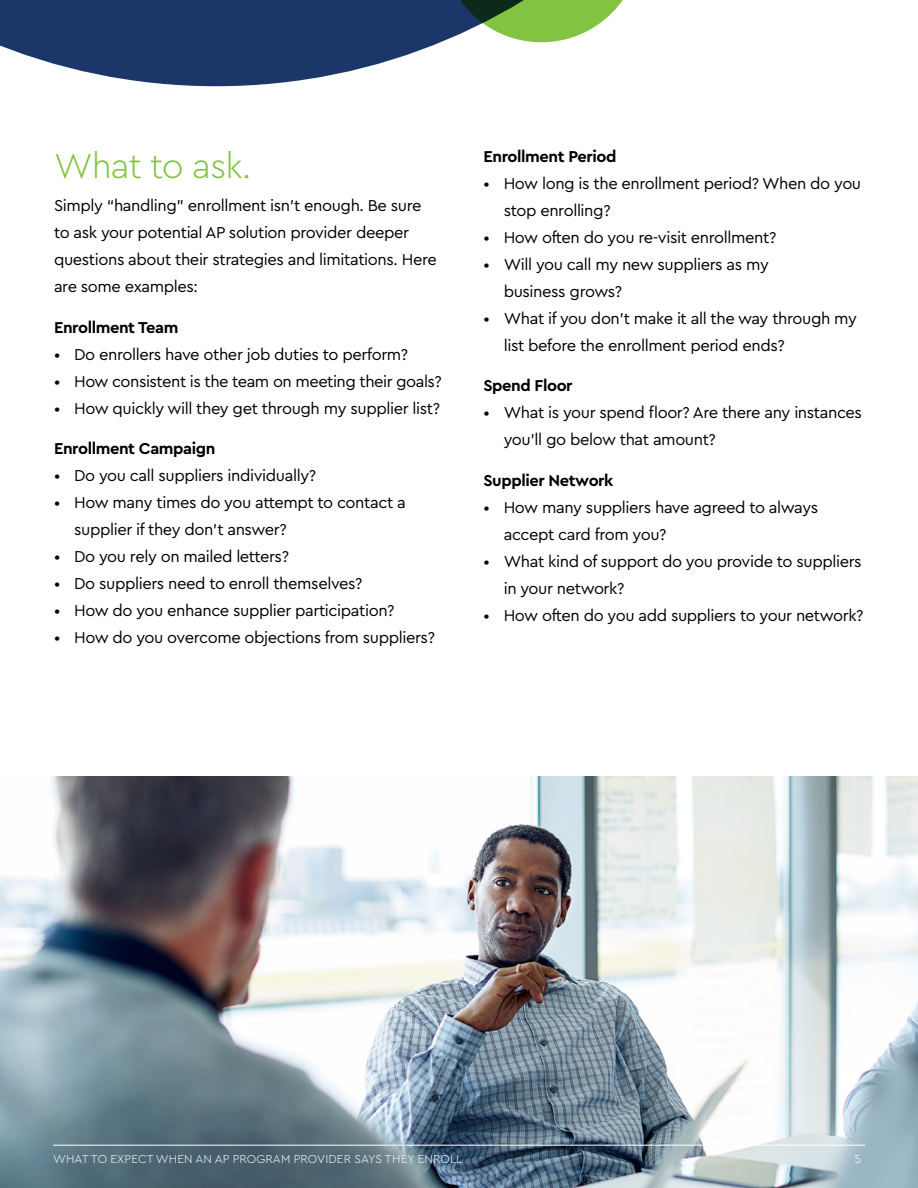
<style>
.page{position:relative;width:918px;height:1188px;background:#fff}
.page>*{position:absolute;margin:0;border:0;box-sizing:border-box;transform-origin:0 0}
.t1{font:300 36px "Cera";letter-spacing:-.025em;color:#82c341}
.t2{font:16.5px/27px "Cera";letter-spacing:-.025em;color:#000}
.t3{font:700 16.5px "Cera";letter-spacing:-.025em;color:#000}
.t4{font:300 12px "Cera";letter-spacing:.01em;color:#fff}
</style>
<div class="page">
<img style="left:0;top:777px;width:918px;height:411px">
<hr style="left:53px;top:1145px;width:812px;height:1px;background:#fff">
<svg style="left:0;top:0;width:548px;height:86px;fill:#1b3668"></svg>
<svg style="left:442px;top:0;width:181px;height:42px"></svg>
<h1 class="t1" style="left:54px;top:142px;width:199px">What to ask.</h1>
<p class="t2" style="left:54px;top:192px;width:384px">Simply “handling” enrollment isn’t enough. Be sure to ask your potential AP solution provider deeper questions about their strategies and limitations. Here are some examples:</p>
<p class="t3" style="left:54px;top:316px;width:126px">Enrollment Team</p>
<p class="t2" style="left:54px;top:340px;width:356px">• Do enrollers have other job duties to perform?</p>
<p class="t2" style="left:54px;top:367px;width:389px">• How consistent is the team on meeting their goals?</p>
<p class="t2" style="left:54px;top:394px;width:388px">• How quickly will they get through my supplier list?</p>
<p class="t3" style="left:54px;top:438px;width:163px">Enrollment Campaign</p>
<p class="t2" style="left:54px;top:462px;width:264px">• Do you call suppliers individually?</p>
<p class="t2" style="left:74px;top:489px;width:333px;text-indent:-20px">• How many times do you attempt to contact a supplier if they don’t answer?</p>
<p class="t2" style="left:54px;top:543px;width:237px">• Do you rely on mailed letters?</p>
<p class="t2" style="left:54px;top:570px;width:310px">• Do suppliers need to enroll themselves?</p>
<p class="t2" style="left:54px;top:597px;width:342px">• How do you enhance supplier participation?</p>
<p class="t2" style="left:54px;top:624px;width:383px">• How do you overcome objections from suppliers?</p>
<p class="t3" style="left:483px;top:145px;width:135px">Enrollment Period</p>
<p class="t2" style="left:504px;top:169px;width:359px;text-indent:-20px">• How long is the enrollment period? When do you stop enrolling?</p>
<p class="t2" style="left:483px;top:223px;width:294px">• How often do you re-visit enrollment?</p>
<p class="t2" style="left:504px;top:250px;width:267px;text-indent:-20px">• Will you call my new suppliers as my business grows?</p>
<p class="t2" style="left:504px;top:304px;width:355px;text-indent:-20px">• What if you don’t make it all the way through my list before the enrollment period ends?</p>
<p class="t3" style="left:483px;top:375px;width:91px">Spend Floor</p>
<p class="t2" style="left:504px;top:398px;width:360px;text-indent:-20px">• What is your spend floor? Are there any instances you’ll go below that amount?</p>
<p class="t3" style="left:483px;top:469px;width:132px">Supplier Network</p>
<p class="t2" style="left:504px;top:493px;width:316px;text-indent:-20px">• How many suppliers have agreed to always accept card from you?</p>
<p class="t2" style="left:504px;top:547px;width:360px;text-indent:-20px">• What kind of support do you provide to suppliers in your network?</p>
<p class="t2" style="left:483px;top:601px;width:382px">• How often do you add suppliers to your network?</p>
<p class="t4" style="left:53px;top:1151px;width:411px">WHAT TO EXPECT WHEN AN AP PROGRAM PROVIDER SAYS THEY ENROLL</p>
<p class="t4" style="left:855px;top:1151px;width:8px">5</p>
</div>
